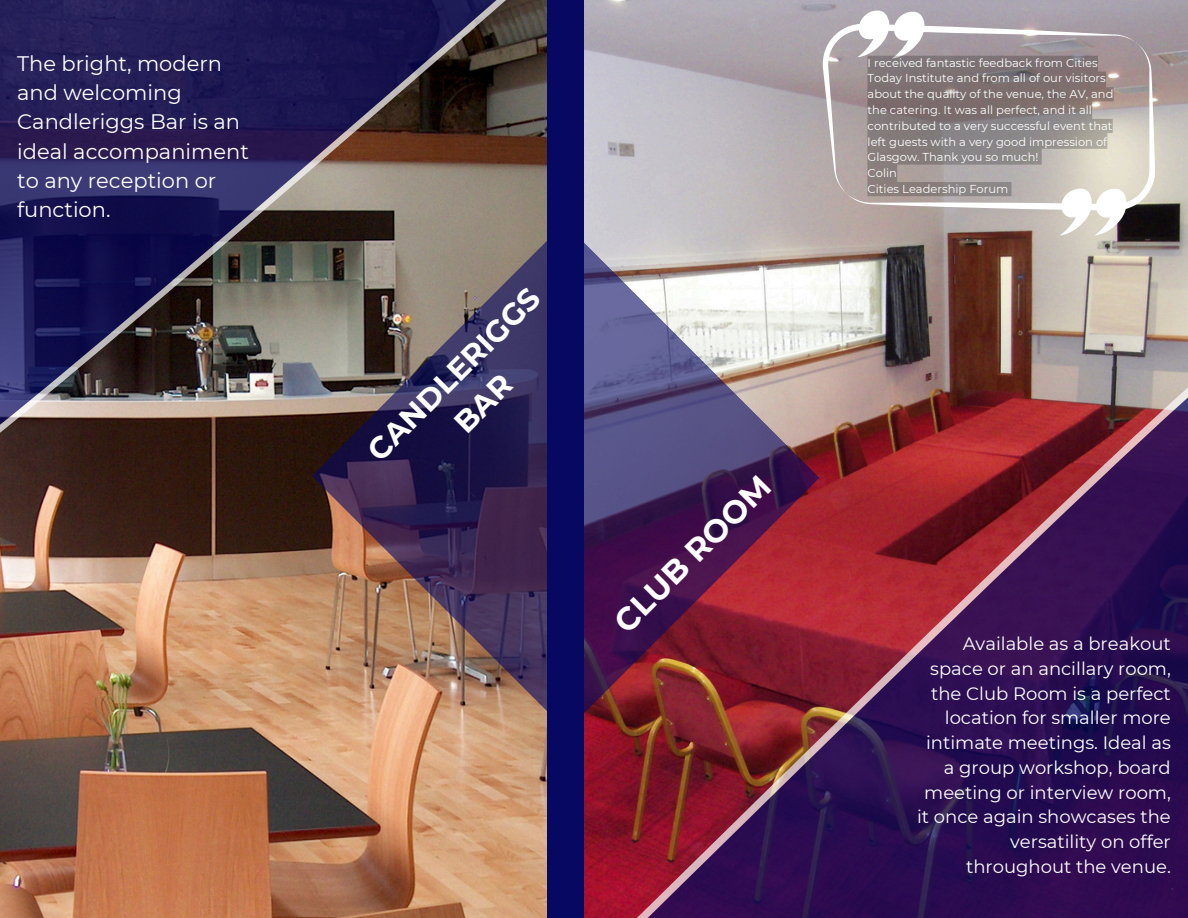
<style>
.page{position:relative;width:1188px;height:918px;background:#fff}
.page>*{position:absolute;margin:0;border:0;box-sizing:border-box;transform-origin:0 0}
.t1{font:700 31.5px "Montserrat";color:#fff}
.t2{font:700 30px/41.7px "Montserrat";color:#fff;text-align:center}
.t3{font:21px/29.2px "Montserrat";color:#fff}
.t4{font:18px/24.8px "Montserrat";color:#fff;text-align:right}
.t5{font:11.55px/15.8px "Montserrat";color:#fff}
</style>
<div class="page">
<img style="left:699px;top:0;width:489px;height:348px">
<img style="left:0;top:468px;width:344px;height:450px">
<svg style="left:312px;top:223px;width:508px;height:508px"></svg>
<img style="left:0;top:0;width:699px;height:468px">
<img style="left:344px;top:348px;width:844px;height:570px">
<div style="left:547px;top:0;width:37px;height:918px;background:#070862"></div>
<svg style="left:823px;top:24px;width:314px;height:170px;background:#bab1b3"></svg>
<svg style="left:847px;top:44px;width:308px;height:166px;background:#bfb6b1"></svg>
<svg style="left:857px;top:11px;width:270px;height:224px;background:#a49b9b"></svg>
<p class="t3" style="left:17px;top:49px;width:233px">The bright, modern and welcoming<br>Candleriggs Bar is an ideal accompaniment to any reception or function.</p>
<p class="t2" style="left:358px;top:440px;width:231px;rotate:-45deg">CANDLERIGGS<br>BAR</p>
<p class="t1" style="left:606px;top:613px;width:208px;rotate:-45deg">CLUB ROOM</p>
<p class="t5" style="left:868px;top:55px;width:247px">I received fantastic feedback from Cities Today Institute and from all of our visitors about the quality of the venue, the AV, and the catering. It was all perfect, and it all contributed to a very successful event that left guests with a very good impression of Glasgow. Thank you so much!</p>
<p class="t5" style="left:868px;top:165px;width:31px">Colin</p>
<p class="t5" style="left:868px;top:181px;width:142px">Cities Leadership Forum</p>
<h1 class="t4" style="left:917px;top:631px;width:255px">Available as a breakout space or an ancillary room, the Club Room is a perfect location for smaller more intimate meetings. Ideal as a group workshop, board meeting or interview room, it once again showcases the versatility on offer throughout the venue.</h1>
</div>
